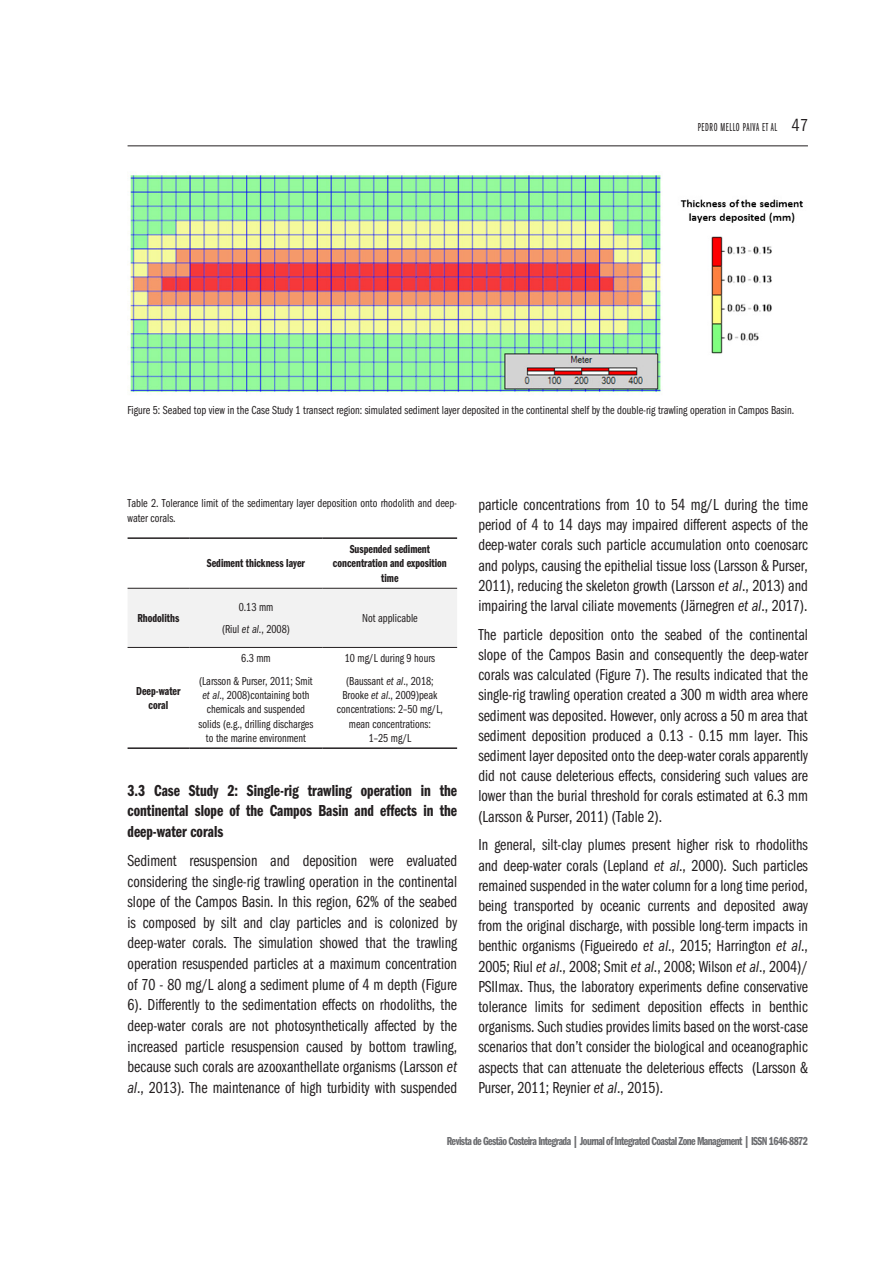
<style>
.page{position:relative;width:893px;height:1263px;background:#fff}
.page>*{position:absolute;margin:0;border:0;box-sizing:border-box;transform-origin:0 0}
.Corpo{font:16.5px/20.2px "ITC Franklin Gothic Std Bk Cp";color:#231f20;text-align:justify}
._1_1{font:16.5px/20.7px "ITC Franklin Gothic Std Dm Cp";color:#231f20;text-align:justify}
.Corpo-2{font:12px/14.4px "ITC Franklin Gothic Std Bk Cp";color:#231f20;text-align:center}
.Legenda{font:12px/15.3px "ITC Franklin Gothic Std Bk Cp";color:#231f20}
.Corpo-3{font:12px/14.4px "ITC Franklin Gothic Std Dm Cp";color:#231f20;text-align:center}
.t1{font:12px "ITC Franklin Gothic Std Dm Cp";letter-spacing:-.05em;color:#6c6d70}
.t2{font:12px "ITC Franklin Gothic Std Bk X Cp";letter-spacing:.05em;color:#231f20;scale:.9 1}
.s1{font-family:"ITC Franklin Gothic Std";font-stretch:condensed;font-size:18px}
.s2{font-family:"ITC Franklin Gothic Std Bk Cp It"}
</style>
<div class="page">
<hr style="left:128px;top:145px;width:680px;height:1px;background:#231f20">
<div style="left:128px;top:589px;width:329px;height:58px;background:#f2f2f2"></div>
<hr style="left:128px;top:588px;width:61px;height:1px;background:#231f20">
<hr style="left:189px;top:588px;width:134px;height:1px;background:#231f20">
<hr style="left:323px;top:588px;width:134px;height:1px;background:#231f20">
<hr style="left:128px;top:647px;width:61px;height:1px;background:#231f20">
<hr style="left:189px;top:647px;width:134px;height:1px;background:#231f20">
<hr style="left:323px;top:647px;width:134px;height:1px;background:#231f20">
<hr style="left:128px;top:537px;width:61px;height:2px;background:#231f20">
<hr style="left:189px;top:537px;width:134px;height:2px;background:#231f20">
<hr style="left:323px;top:537px;width:134px;height:2px;background:#231f20">
<hr style="left:128px;top:747px;width:61px;height:2px;background:#231f20">
<hr style="left:189px;top:747px;width:134px;height:2px;background:#231f20">
<hr style="left:323px;top:747px;width:134px;height:2px;background:#231f20">
<img style="left:130px;top:174px;width:673px;height:220px">
<p class="t2" style="left:698px;top:121px;width:10px">PEDRO</p>
<p class="t2" style="left:720px;top:121px;width:99px">MELLO PAIVA ET AL <span class="s1">47</span></p>
<p class="Legenda" style="left:128px;top:403px;width:668px">Figure 5: Seabed top view in the Case Study 1 transect region: simulated sediment layer deposited in the continental shelf by the double-rig trawling operation in Campos Basin.</p>
<p class="Legenda" style="left:128px;top:495px;width:331px">Table 2. Tolerance limit of the sedimentary layer deposition onto rhodolith and deep&shy;water corals.</p>
<p class="Corpo-3" style="left:207px;top:556px;width:100px">Sediment thickness layer</p>
<p class="Corpo-3" style="left:333px;top:542px;width:115px">Suspended sediment concentration and exposition time</p>
<p class="Corpo-3" style="left:137px;top:611px;width:43px">Rhodoliths</p>
<p class="Corpo-2" style="left:239px;top:599px;width:36px">0.13 mm</p>
<p class="Corpo-2" style="left:222px;top:622px;width:69px">(Riul <span class="s2">et al</span>., 2008)</p>
<p class="Corpo-2" style="left:362px;top:611px;width:57px">Not applicable</p>
<p class="Corpo-2" style="left:345px;top:651px;width:92px">10 mg/L during 9 hours</p>
<p class="Corpo-2" style="left:337px;top:674px;width:107px">(Baussant <span class="s2">et al</span>., 2018;<br>Brooke <span class="s2">et al</span>., 2009)peak concentrations: 2–50 mg/L, mean concentrations:<br>1–25 mg/L</p>
<p class="_1_1" style="left:128px;top:780px;width:331px">3.3 Case Study 2: Single-rig trawling operation in the continental slope of the Campos Basin and effects in the deep-water corals</p>
<p class="Corpo" style="left:128px;top:850px;width:331px;line-height:20.7px">Sediment resuspension and deposition were evaluated considering the single-rig trawling operation in the continental slope of the Campos Basin. In this region, 62% of the seabed is composed by silt and clay particles and is colonized by deep-water corals. The simulation showed that the trawling operation resuspended particles at a maximum concentration of 70 - 80 mg/L along a sediment plume of 4 m depth (Figure 6). Differently to the sedimentation effects on rhodoliths, the deep-water corals are not photosynthetically affected by the increased particle resuspension caused by bottom trawling, because such corals are azooxanthellate organisms (Larsson <span class="s2">et al</span>., 2013). The maintenance of high turbidity with suspended</p>
<p class="Corpo-2" style="left:241px;top:651px;width:31px">6.3 mm</p>
<p class="Corpo-2" style="left:199px;top:674px;width:116px">(Larsson &amp; Purser, 2011; Smit <span class="s2">et al</span>., 2008)containing both chemicals and suspended solids (e.g., drilling discharges to the marine environment</p>
<p class="Corpo-3" style="left:136px;top:684px;width:46px">Deep-water coral</p>
<p class="Corpo" style="left:478px;top:495px;width:331px">particle concentrations from 10 to 54 mg/L during the time period of 4 to 14 days may impaired different aspects of the deep-water corals such particle accumulation onto coenosarc and polyps, causing the epithelial tissue loss (Larsson &amp; Purser, 2011), reducing the skeleton growth (Larsson <span class="s2">et al</span>., 2013) and impairing the larval ciliate movements (Järnegren <span class="s2">et al</span>., 2017).</p>
<p class="Corpo" style="left:478px;top:624px;width:331px">The particle deposition onto the seabed of the continental slope of the Campos Basin and consequently the deep-water corals was calculated (Figure 7). The results indicated that the single-rig trawling operation created a 300 m width area where sediment was deposited. However, only across a 50 m area that sediment deposition produced a 0.13 - 0.15 mm layer. This sediment layer deposited onto the deep-water corals apparently did not cause deleterious effects, considering such values are lower than the burial threshold for corals estimated at 6.3 mm (Larsson &amp; Purser, 2011) (Table 2).</p>
<p class="Corpo" style="left:478px;top:835px;width:331px">In general, silt-clay plumes present higher risk to rhodoliths and deep-water corals (Lepland <span class="s2">et al</span>., 2000). Such particles remained suspended in the water column for a long time period, being transported by oceanic currents and deposited away from the original discharge, with possible long-term impacts in benthic organisms (Figueiredo <span class="s2">et al</span>., 2015; Harrington <span class="s2">et al</span>., 2005; Riul <span class="s2">et al</span>., 2008; Smit <span class="s2">et al</span>., 2008; Wilson <span class="s2">et al</span>., 2004)/ PSIImax. Thus, the laboratory experiments define conservative tolerance limits for sediment deposition effects in benthic organisms. Such studies provides limits based on the worst-case scenarios that don’t consider the biological and oceanographic aspects that can attenuate the deleterious effects (Larsson &amp; Purser, 2011; Reynier <span class="s2">et al</span>., 2015).</p>
<p class="t1" style="left:447px;top:1134px;width:363px">Revista de Gestão Costeira Integrada | Journal of Integrated Coastal Zone Management | ISSN 1646-8872</p>
</div>
